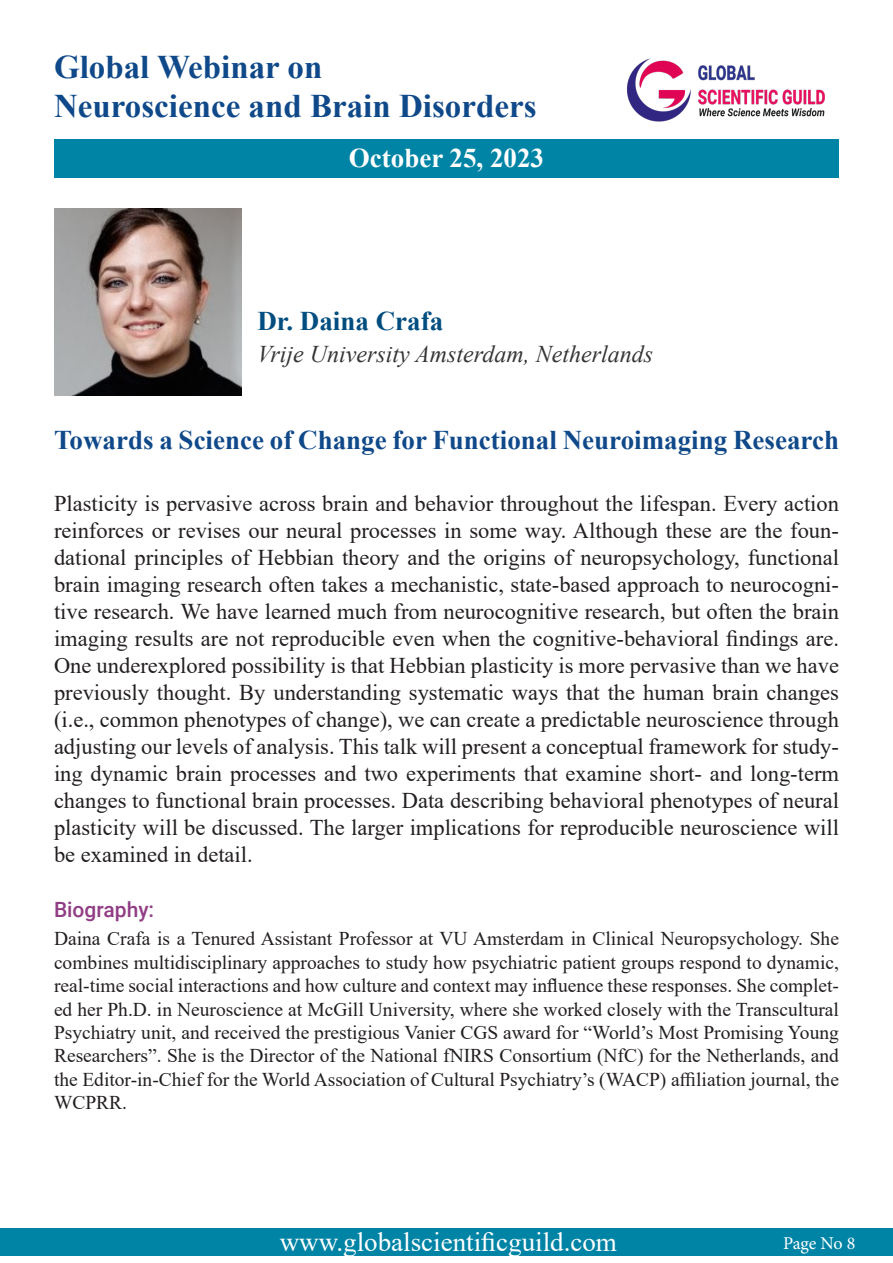
<style>
.page{position:relative;width:893px;height:1263px;background:#fff}
.page>*{position:absolute;margin:0;border:0;box-sizing:border-box;transform-origin:0 0}
.t1{font:700 33px/39.6px "Times New Roman";color:#0f4989}
.t2{font:700 27px "Times New Roman";color:#0f4989}
.t3{font:27px "Times New Roman";color:#fff}
.t4{font:700 27px "Times New Roman";color:#fff}
.t5{font:700 27px "Times New Roman";color:#004d7f}
.t6{font:italic 24px "Times New Roman";color:#363536}
.t7{font:22.5px/27px "Times New Roman";color:#231f20;text-align:justify}
.t8{font:500 21px "Roboto";color:#913d85}
.t9{font:19.5px/23.4px "Times New Roman";color:#231f20;text-align:justify}
.t10{font:18px "Minion Pro";letter-spacing:-.015em;color:#fff}
</style>
<div class="page">
<div style="left:0;top:1228px;width:893px;height:28px;background:#0084a5"></div>
<div style="left:54px;top:140px;width:785px;height:38px;background:#0084a5"></div>
<img style="left:627px;top:58px;width:198px;height:64px">
<img style="left:54px;top:208px;width:187px;height:188px">
<h1 class="t1" style="left:54px;top:46px;width:484px">Global Webinar on<br>Neuroscience and Brain Disorders</h1>
<p class="t4" style="left:349px;top:138px;width:197px">October 25, 2023</p>
<p class="t5" style="left:257px;top:302px;width:187px">Dr. Daina Crafa</p>
<p class="t6" style="left:257px;top:337px;width:397px">Vrije University Amsterdam, Netherlands</p>
<p class="t2" style="left:54px;top:421px;width:786px">Towards a Science of Change for Functional Neuroimaging Research</p>
<p class="t7" style="left:54px;top:489px;width:786px">Plasticity is pervasive across brain and behavior throughout the lifespan. Every action reinforces or revises our neural processes in some way. Although these are the foun&shy;dational principles of Hebbian theory and the origins of neuropsychology, functional brain imaging research often takes a mechanistic, state-based approach to neurocogni&shy;tive research. We have learned much from neurocognitive research, but often the brain imaging results are not reproducible even when the cognitive-behavioral findings are.<br>One underexplored possibility is that Hebbian plasticity is more pervasive than we have previously thought. By understanding systematic ways that the human brain changes (i.e., common phenotypes of change), we can create a predictable neuroscience through adjusting our levels of analysis. This talk will present a conceptual framework for study&shy;ing dynamic brain processes and two experiments that examine short- and long-term changes to functional brain processes. Data describing behavioral phenotypes of neural plasticity will be discussed. The larger implications for reproducible neuroscience will be examined in detail.</p>
<p class="t8" style="left:54px;top:895px;width:102px">Biography:</p>
<p class="t9" style="left:54px;top:926px;width:786px">Daina Crafa is a Tenured Assistant Professor at VU Amsterdam in Clinical Neuropsychology. She combines multidisciplinary approaches to study how psychiatric patient groups respond to dynamic, real-time social interactions and how culture and context may influence these responses. She complet&shy;ed her Ph.D. in Neuroscience at McGill University, where she worked closely with the Transcultural Psychiatry unit, and received the prestigious Vanier CGS award for “World’s Most Promising Young Researchers”. She is the Director of the National fNIRS Consortium (NfC) for the Netherlands, and the Editor-in-Chief for the World Association of Cultural Psychiatry’s (WACP) affiliation journal, the WCPRR.</p>
<p class="t3" style="left:280px;top:1222px;width:339px">www.globalscientificguild.com</p>
<p class="t10" style="left:783px;top:1231px;width:74px">Page No 8</p>
</div>
